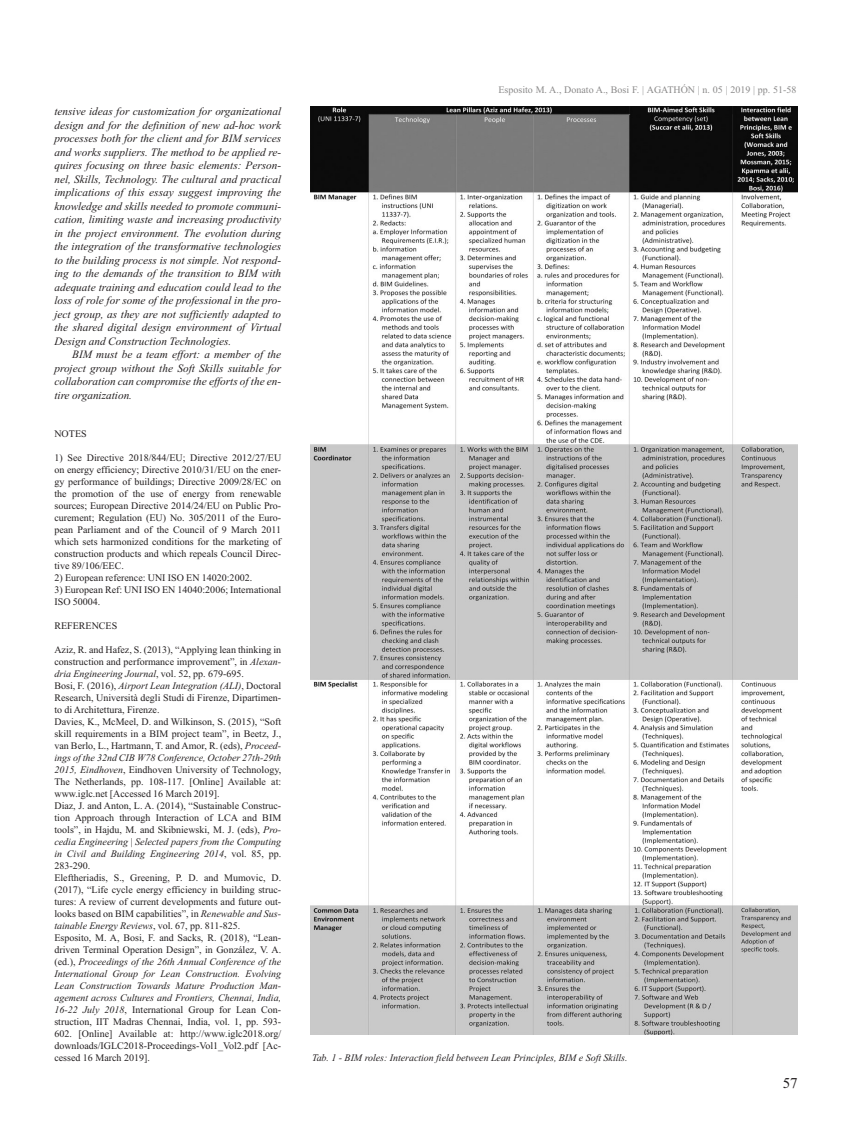
<style>
.page{position:relative;width:851px;height:1134px;background:#fff}
.page>*{position:absolute;margin:0;border:0;box-sizing:border-box;transform-origin:0 0}
.t1{font:15px "Times New Roman";color:#231f20}
.t2{font:italic 11.25px/13.5px "Times New Roman";color:#231f20;text-align:justify}
.t3{font:10px/12px "Times New Roman";color:#231f20}
.t4{font:italic 10px "Times New Roman";letter-spacing:-.005em;color:#231f20}
.t5{font:10px "Times New Roman";color:#8a8989}
.s1{font-style:italic}
</style>
<div class="page">
<img style="left:311px;top:106px;width:486px;height:928px">
<p class="t2" style="left:54px;top:105px;width:229px">tensive ideas for customization for organizational design and for the definition of new ad-hoc work processes both for the client and for bIM services and works suppliers. the method to be applied re&shy;quires focusing on three basic elements: Person&shy;nel, skills, technology. the cultural and practical implications of this essay suggest improving the knowledge and skills needed to promote communi&shy;cation, limiting waste and increasing productivity in the project environment. the evolution during the integration of the transformative technologies to the building process is not simple. Not respond&shy;ing to the demands of the transition to bIM with adequate training and education could lead to the loss of role for some of the professional in the pro&shy;ject group, as they are not sufficiently adapted to the shared digital design environment of Virtual design and construction technologies.</p>
<p class="t2" style="left:54px;top:348px;width:228px;text-indent:18px">bIM must be a team effort: a member of the project group without the soft skills suitable for collaboration can compromise the efforts of the en&shy;tire organization.</p>
<p class="t3" style="left:54px;top:427px;width:34px">NOTES</p>
<p class="t3" style="left:54px;top:451px;width:228px;text-align:justify">1) See Directive 2018/844/EU; Directive 2012/27/EU on energy efficiency; Directive 2010/31/EU on the ener&shy;gy performance of buildings; Directive 2009/28/EC on the promotion of the use of energy from renewable sources; European Directive 2014/24/EU on Public Pro&shy;curement; Regulation (EU) No. 305/2011 of the Euro&shy;pean Parliament and of the Council of 9 March 2011 which sets harmonized conditions for the marketing of construction products and which repeals Council Direc&shy;tive 89/106/EEC.</p>
<p class="t3" style="left:54px;top:571px;width:199px">2) European reference: UNI ISO EN 14020:2002.</p>
<p class="t3" style="left:54px;top:583px;width:228px">3) European Ref: UNI ISO EN 14040:2006; International<br>ISO 50004.</p>
<p class="t3" style="left:54px;top:619px;width:64px">REFERENCES</p>
<p class="t3" style="left:54px;top:643px;width:228px">Aziz, R. and Hafez, S. (2013), “Applying lean thinking in construction and performance improvement”, in <span class="s1">Alexan&shy;dria engineering Journal</span>, vol. 52, pp. 679-695.<br>Bosi, F. (2016), <span class="s1">Airport Lean Integration (ALI)</span>, Doctoral Research, Università degli Studi di Firenze, Dipartimen&shy;to di Architettura, Firenze.<br>Davies, K., McMeel, D. and Wilkinson, S. (2015), “Soft skill requirements in a BIM project team”, in Beetz, J., van Berlo, L., Hartmann, T. and Amor, R. (eds), <span class="s1">Proceed&shy;ings of the 32nd cIb w78 conference, october 27th-29th 2015, eindhoven</span>, Eindhoven University of Technology, The Netherlands, pp. 108-117. [Online] Available at: www.iglc.net [Accessed 16 March 2019].<br>Diaz, J. and Anton, L. A. (2014), “Sustainable Construc&shy;tion Approach through Interaction of LCA and BIM tools”, in Hajdu, M. and Skibniewski, M. J. (eds), <span class="s1">Pro&shy;cedia engineering</span> | <span class="s1">selected papers from the computing in civil and building engineering 2014</span>, vol. 85, pp.<br>283-290.<br>Eleftheriadis, S., Greening, P. D. and Mumovic, D. (2017), “Life cycle energy efficiency in building struc&shy;tures: A review of current developments and future out&shy;looks based on BIM capabilities”, in <span class="s1">renewable and sus&shy;tainable energy reviews</span>, vol. 67, pp. 811-825.<br>Esposito, M. A, Bosi, F. and Sacks, R. (2018), “Lean&shy;driven Terminal Operation Design”, in González, V. A. (ed.), <span class="s1">Proceedings of the 26th Annual conference of the International Group for Lean construction. evolving Lean construction towards Mature Production Man&shy;agement across cultures and Frontiers, chennai, India, 16-22 July 2018</span>, International Group for Lean Con&shy;struction, IIT Madras Chennai, India, vol. 1, pp. 593- 602. [Online] Available at: http://www.iglc2018.org/ downloads/IGLC2018-Proceedings-Vol1_Vol2.pdf [Ac&shy;cessed 16 March 2019].</p>
<p class="t5" style="left:498px;top:84px;width:299px">Esposito M. A., Donato A., Bosi F. | AGATHÓN | n. 05 | 2019 | pp. 51-58</p>
<p class="t4" style="left:312px;top:1051px;width:317px">tab. 1 - bIM roles: Interaction field between Lean Principles, bIM e soft skills.</p>
<h1 class="t1" style="left:782px;top:1074px;width:16px">57</h1>
</div>
